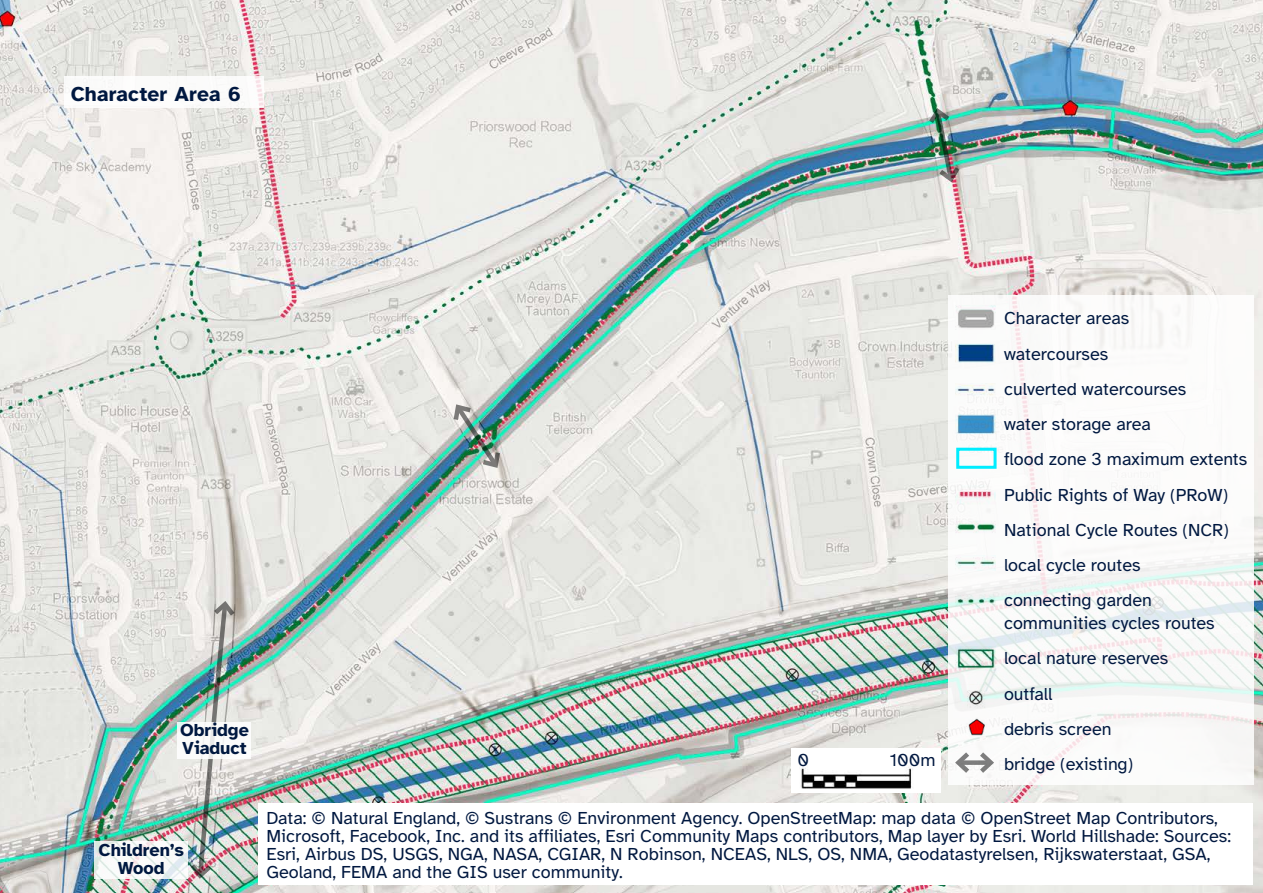
<style>
.page{position:relative;width:1263px;height:893px;background:#fff}
.page>*{position:absolute;margin:0;border:0;box-sizing:border-box;transform-origin:0 0}
.sub_sub_heading___H3{font:700 21px "Atkinson Hyperlegible";letter-spacing:.005em;color:#001840}
.t1{font:18px/35.2px "Atkinson Hyperlegible";color:#001840}
.t2{font:700 18px/18px "Atkinson Hyperlegible";color:#001840;text-align:center}
</style>
<div class="page">
<img style="left:0;top:0;width:1263px;height:893px">
<div style="left:64px;top:77px;width:200px;height:31px;background:#fff"></div>
<div style="left:258px;top:803px;width:994px;height:82px;background:#fff"></div>
<div style="left:948px;top:295px;width:305px;height:489px;background:#fff"></div>
<div style="left:791px;top:748px;width:150px;height:45px;background:#fff"></div>
<img style="left:801px;top:766px;width:112px;height:23px">
<img style="left:955px;top:306px;width:40px;height:23px">
<img style="left:955px;top:343px;width:40px;height:19px">
<img style="left:955px;top:383px;width:40px;height:15px">
<img style="left:955px;top:414px;width:40px;height:19px">
<img style="left:955px;top:485px;width:40px;height:19px">
<img style="left:955px;top:518px;width:40px;height:15px">
<img style="left:955px;top:556px;width:40px;height:14px">
<img style="left:955px;top:594px;width:40px;height:15px">
<img style="left:955px;top:646px;width:40px;height:24px">
<img style="left:955px;top:684px;width:40px;height:24px">
<svg style="left:95px;top:842px;width:91px;height:37px"></svg>
<svg style="left:952px;top:752px;width:42px;height:21px"></svg>
<img style="left:451px;top:401px;width:52px;height:70px">
<img style="left:925px;top:105px;width:39px;height:81px">
<img style="left:186px;top:598px;width:53px;height:282px">
<div style="left:178px;top:722px;width:73px;height:37px;background:#fff"></div>
<img style="left:958px;top:718px;width:36px;height:19px">
<div style="left:956px;top:448px;width:40px;height:21px;border:3px solid #00edff"></div>
<h3 class="sub_sub_heading___H3" style="left:71px;top:81px;width:172px">Character Area 6</h3>
<p class="t2" style="left:180px;top:721px;width:70px;text-align:left">Obridge<br>Viaduct</p>
<p class="t2" style="left:98px;top:841px;width:87px">Children’s<br>Wood</p>
<p class="t1" style="left:1004px;top:301px;width:245px">Character areas<br>watercourses<br>culverted watercourses<br>water storage area<br>flood zone 3 maximum extents<br>Public Rights of Way (PRoW)<br>National Cycle Routes (NCR) local cycle routes<br>connecting garden</p>
<p class="t1" style="left:1004px;top:606px;width:212px">communities cycles routes local nature reserves outfall<br>debris screen</p>
<p class="t1" style="left:797px;top:743px;width:13px">0</p>
<p class="t1" style="left:890px;top:743px;width:47px">100m</p>
<p class="t1" style="left:1004px;top:747px;width:131px">bridge (existing)</p>
<p class="t1" style="left:266px;top:810px;width:966px;line-height:18px">Data: © Natural England, © Sustrans © Environment Agency. OpenStreetMap: map data © OpenStreet Map Contributors, Microsoft, Facebook, Inc. and its affiliates, Esri Community Maps contributors, Map layer by Esri. World Hillshade: Sources:<br>Esri, Airbus DS, USGS, NGA, NASA, CGIAR, N Robinson, NCEAS, NLS, OS, NMA, Geodatastyrelsen, Rijkswaterstaat, GSA, Geoland, FEMA and the GIS user community.</p>
</div>
